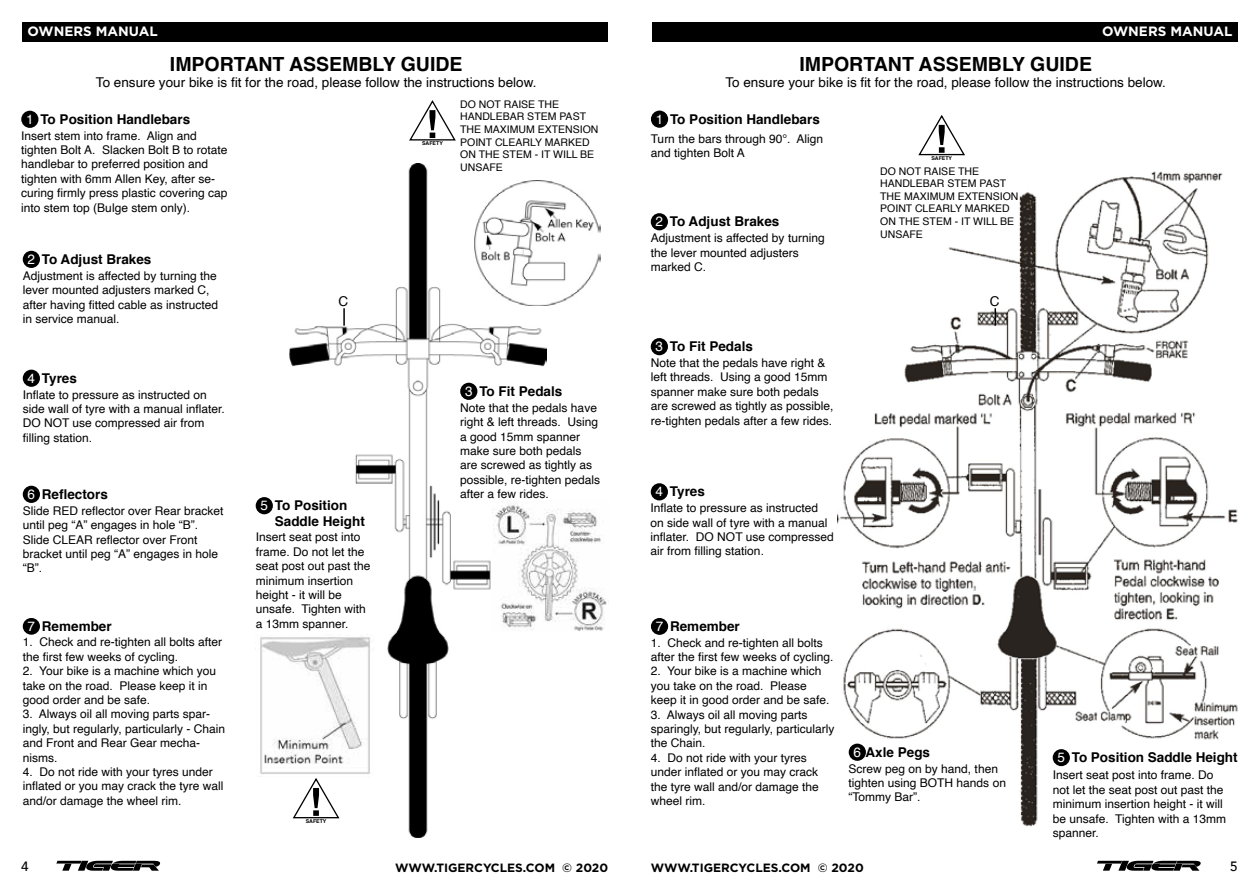
<style>
.page{position:relative;width:1259px;height:893px;background:#fff}
.page>*{position:absolute;margin:0;border:0;box-sizing:border-box;transform-origin:0 0}
.t1{font:700 19.5px "Helvetica";color:#000}
.t2{font:700 13.5px/16.2px "Helvetica";color:#000}
.t3{font:13.5px "Helvetica";color:#000}
.t4{font:700 13.5px "Gotham";color:#fff}
.t5{font:13.5px "Helvetica";color:#fff}
.t6{font:500 13.5px "Avenir";color:#000}
.t7{font:12px/14.4px "Helvetica";color:#000}
.t8{font:700 12px "Gotham";color:#000}
.t9{font:10.5px/12.6px "Helvetica";color:#000}
.t10{font:700 5.25px "Helvetica";color:#000}
.s1{font-weight:400;color:#fff}
.s2{font-family:"Avenir"}
</style>
<div class="page">
<svg style="left:56px;top:861px;width:104px;height:10px"></svg>
<svg style="left:1097px;top:861px;width:103px;height:10px"></svg>
<div style="left:22px;top:22px;width:585px;height:20px;background:#000"></div>
<div style="left:652px;top:22px;width:585px;height:20px;background:#000"></div>
<img style="left:289px;top:163px;width:257px;height:674px">
<img style="left:837px;top:171px;width:401px;height:656px">
<img style="left:492px;top:500px;width:115px;height:132px">
<svg style="left:343px;top:308px;width:2px;height:18px"></svg>
<svg style="left:994px;top:308px;width:2px;height:18px"></svg>
<img style="left:474px;top:181px;width:126px;height:125px">
<div style="left:651px;top:111px;width:17px;height:17px;background:#000;border-radius:50%"></div>
<div style="left:1052px;top:749px;width:18px;height:17px;background:#000;border-radius:50%"></div>
<div style="left:651px;top:213px;width:17px;height:17px;background:#000;border-radius:50%"></div>
<div style="left:651px;top:338px;width:17px;height:17px;background:#000;border-radius:50%"></div>
<div style="left:651px;top:483px;width:17px;height:17px;background:#000;border-radius:50%"></div>
<div style="left:848px;top:744px;width:18px;height:17px;background:#000;border-radius:50%"></div>
<div style="left:651px;top:618px;width:17px;height:17px;background:#000;border-radius:50%"></div>
<svg style="left:918px;top:115px;width:47px;height:41px"></svg>
<div style="left:21px;top:111px;width:17px;height:17px;background:#000;border-radius:50%"></div>
<div style="left:460px;top:383px;width:17px;height:17px;background:#000;border-radius:50%"></div>
<div style="left:256px;top:497px;width:17px;height:17px;background:#000;border-radius:50%"></div>
<div style="left:23px;top:251px;width:17px;height:17px;background:#000;border-radius:50%"></div>
<div style="left:23px;top:370px;width:17px;height:17px;background:#000;border-radius:50%"></div>
<div style="left:23px;top:486px;width:17px;height:17px;background:#000;border-radius:50%"></div>
<div style="left:23px;top:618px;width:17px;height:17px;background:#000;border-radius:50%"></div>
<svg style="left:409px;top:100px;width:47px;height:41px"></svg>
<svg style="left:292px;top:778px;width:47px;height:41px"></svg>
<img style="left:260px;top:634px;width:114px;height:144px">
<p class="t4" style="left:28px;top:24px;width:132px">OWNERS MANUAL</p>
<p class="t4" style="left:1102px;top:24px;width:132px">OWNERS MANUAL</p>
<h1 class="t1" style="left:170px;top:48px;width:294px">IMPORTANT ASSEMBLY GUIDE</h1>
<p class="t3" style="left:96px;top:72px;width:442px">To ensure your bike is fit for the road, please follow the instructions below.</p>
<p class="t2" style="left:40px;top:111px;width:151px">To Position Handlebars</p>
<p class="t5" style="left:26px;top:109px;width:9px">1</p>
<p class="t7" style="left:21px;top:129px;width:208px">Insert stem into frame. Align and tighten Bolt A. Slacken Bolt B to rotate handlebar to preferred position and tighten with 6mm Allen Key, after se&shy;curing firmly press plastic covering cap into stem top (Bulge stem only).</p>
<p class="t2" style="left:28px;top:251px;width:125px"><span class="s1">2</span> To Adjust Brakes</p>
<p class="t7" style="left:23px;top:269px;width:197px">Adjustment is affected by turning the lever mounted adjusters marked C, after having fitted cable as instructed in service manual.</p>
<p class="t2" style="left:28px;top:370px;width:51px"><span class="s1">4</span> Tyres</p>
<p class="t7" style="left:23px;top:388px;width:204px">Inflate to pressure as instructed on side wall of tyre with a manual inflater.<br>DO NOT use compressed air from filling station.</p>
<p class="t2" style="left:28px;top:486px;width:82px"><span class="s1">6</span> Reflectors</p>
<p class="t7" style="left:23px;top:504px;width:202px">Slide RED reflector over Rear bracket until peg “A” engages in hole “B”.<br>Slide CLEAR reflector over Front bracket until peg “A” engages in hole “B”.</p>
<p class="t2" style="left:28px;top:618px;width:86px"><span class="s1">7</span> Remember</p>
<p class="t7" style="left:23px;top:635px;width:201px">1. Check and re-tighten all bolts after the first few weeks of cycling.</p>
<p class="t7" style="left:23px;top:664px;width:195px">2. Your bike is a machine which you take on the road. Please keep it in good order and be safe.</p>
<p class="t7" style="left:23px;top:707px;width:204px">3. Always oil all moving parts spar&shy;ingly, but regularly, particularly - Chain and Front and Rear Gear mecha&shy;nisms.</p>
<p class="t7" style="left:23px;top:765px;width:202px">4. Do not ride with your tyres under inflated or you may crack the tyre wall and/or damage the wheel rim.</p>
<p class="t3" style="left:338px;top:291px;width:11px">C</p>
<p class="t2" style="left:275px;top:497px;width:92px">To Position<br>Saddle Height</p>
<p class="t5" style="left:260px;top:495px;width:9px">5</p>
<p class="t7" style="left:256px;top:530px;width:116px">Insert seat post into frame. Do not let the seat post out past the minimum insertion height - it will be unsafe. Tighten with a 13mm spanner.</p>
<p class="t10" style="left:306px;top:817px;width:22px">SAFETY</p>
<p class="t10" style="left:422px;top:139px;width:22px">SAFETY</p>
<p class="t9" style="left:460px;top:98px;width:140px">DO NOT RAISE THE<br>HANDLEBAR STEM PAST<br>THE MAXIMUM EXTENSION<br>POINT CLEARLY MARKED<br>ON THE STEM - IT WILL BE<br>UNSAFE</p>
<p class="t2" style="left:479px;top:383px;width:85px">To Fit Pedals</p>
<p class="t5" style="left:465px;top:381px;width:9px">3</p>
<p class="t7" style="left:460px;top:401px;width:142px">Note that the pedals have right &amp; left threads. Using a good 15mm spanner make sure both pedals are screwed as tightly as possible, re-tighten pedals after a few rides.</p>
<h1 class="t1" style="left:799px;top:48px;width:294px">IMPORTANT ASSEMBLY GUIDE</h1>
<p class="t3" style="left:725px;top:72px;width:442px">To ensure your bike is fit for the road, please follow the instructions below.</p>
<p class="t2" style="left:670px;top:111px;width:151px">To Position Handlebars</p>
<p class="t5" style="left:656px;top:109px;width:9px">1</p>
<p class="t7" style="left:651px;top:131px;width:174px">Turn the bars through 90<span class="s2">°</span>. Align and tighten Bolt A</p>
<p class="t2" style="left:655px;top:214px;width:125px"><span class="s1">2</span> To Adjust Brakes</p>
<p class="t7" style="left:651px;top:231px;width:175px">Adjustment is affected by turning the lever mounted adjusters marked C.</p>
<p class="t2" style="left:655px;top:338px;width:99px"><span class="s1">3</span> To Fit Pedals</p>
<p class="t7" style="left:651px;top:356px;width:184px">Note that the pedals have right &amp; left threads. Using a good 15mm spanner make sure both pedals are screwed as tightly as possible, re-tighten pedals after a few rides.</p>
<p class="t2" style="left:655px;top:484px;width:51px"><span class="s1">4</span> Tyres</p>
<p class="t7" style="left:650px;top:501px;width:185px">Inflate to pressure as instructed on side wall of tyre with a manual inflater. DO NOT use compressed air from filling station.</p>
<p class="t10" style="left:931px;top:154px;width:22px">SAFETY</p>
<p class="t9" style="left:880px;top:165px;width:140px">DO NOT RAISE THE<br>HANDLEBAR STEM PAST<br>THE MAXIMUM EXTENSION<br>POINT CLEARLY MARKED<br>ON THE STEM - IT WILL BE<br>UNSAFE</p>
<p class="t3" style="left:989px;top:291px;width:11px">C</p>
<p class="t2" style="left:656px;top:618px;width:86px"><span class="s1">7</span> Remember</p>
<p class="t7" style="left:651px;top:635px;width:184px">1. Check and re-tighten all bolts after the first few weeks of cycling.</p>
<p class="t7" style="left:651px;top:664px;width:180px">2. Your bike is a machine which you take on the road. Please keep it in good order and be safe.</p>
<p class="t7" style="left:651px;top:707px;width:185px">3. Always oil all moving parts sparingly, but regularly, particularly the Chain.</p>
<p class="t7" style="left:651px;top:751px;width:170px">4. Do not ride with your tyres under inflated or you may crack the tyre wall and/or damage the wheel rim.</p>
<p class="t2" style="left:853px;top:744px;width:78px"><span class="s1">6</span> Axle Pegs</p>
<p class="t7" style="left:848px;top:761px;width:159px">Screw peg on by hand, then tighten using BOTH hands on “Tommy Bar”.</p>
<p class="t2" style="left:1057px;top:749px;width:182px"><span class="s1">5</span> To Position Saddle Height</p>
<p class="t7" style="left:1052px;top:768px;width:175px">Insert seat post into frame. Do not let the seat post out past the minimum insertion height - it will be unsafe. Tighten with a 13mm spanner.</p>
<p class="t6" style="left:21px;top:855px;width:9px">4</p>
<p class="t8" style="left:395px;top:861px;width:215px">WWW.TIGERCYCLES.COM © 2020</p>
<p class="t8" style="left:651px;top:861px;width:215px">WWW.TIGERCYCLES.COM © 2020</p>
<p class="t6" style="left:1230px;top:855px;width:9px">5</p>
</div>
